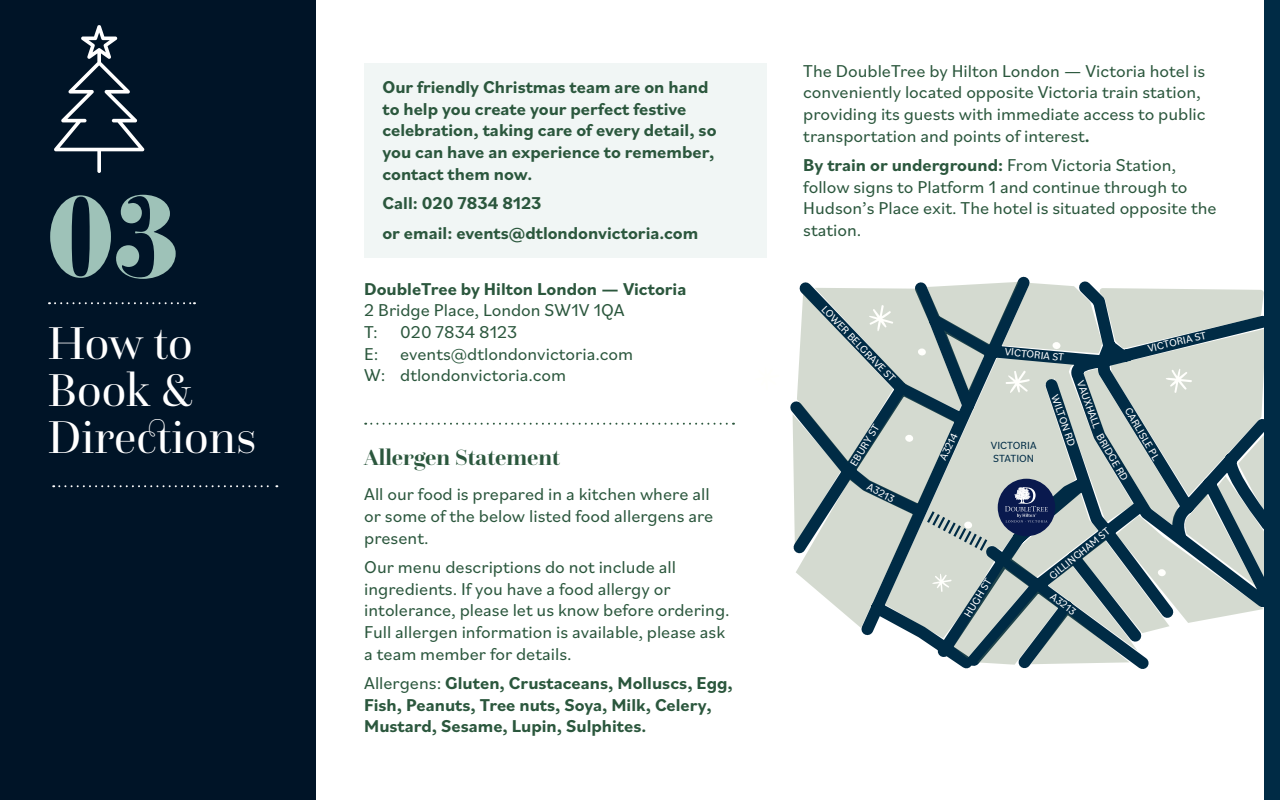
<style>
.page{position:relative;width:1280px;height:800px;background:#fff}
.page>*{position:absolute;margin:0;border:0;box-sizing:border-box;transform-origin:0 0}
.t1{font:100px "Eloquent JF Pro";color:#9ec2b8}
.t2{font:48px/47px "Questa Grande";color:#fff}
.t3{font:700 23px "Questa Grande";color:#2b573d}
.t4{font:18px/21.6px "Bilo";color:#2b573d}
.t5{font:700 18px/21.6px "Bilo";color:#2b573d}
.t6{font:10.8px "Bilo";color:#fff}
.t7{font:10.8px/13px "Bilo";color:#002b45}
.s1{font-weight:400}
.s2{font-weight:700}
</style>
<div class="page">
<div style="left:364px;top:63px;width:403px;height:195px;background:#f1f6f5"></div>
<div style="left:0;top:0;width:316px;height:800px;background:#001427"></div>
<svg style="left:49px;top:302px;width:146px;height:2px"></svg>
<svg style="left:54px;top:25px;width:91px;height:148px"></svg>
<svg style="left:53px;top:485px;width:224px;height:2px"></svg>
<svg style="left:365px;top:423px;width:369px;height:2px"></svg>
<svg style="left:793px;top:282px;width:471px;height:383px;background:#a7b4b4"></svg>
<div style="left:1264px;top:0;width:16px;height:800px;background:#002b45"></div>
<h1 class="t1" style="left:48px;top:184px;width:134px">03</h1>
<h2 class="t2" style="left:48px;top:320px;width:210px">How to<br>Book &amp;<br>Directions</h2>
<p class="t5" style="left:382px;top:76px;width:336px">Our friendly Christmas team are on hand to help you create your perfect festive celebration, taking care of every detail, so you can have an experience to remember, contact them now.</p>
<p class="t5" style="left:382px;top:188px;width:317px;line-height:29.6px">Call: 020 7834 8123<br>or email: events@dtlondonvictoria.com</p>
<p class="t5" style="left:364px;top:277px;width:324px">DoubleTree by Hilton London — Victoria</p>
<p class="t4" style="left:364px;top:299px;width:270px">2 Bridge Place, London SW1V 1QA<br>T: 020 7834 8123<br>E: events@dtlondonvictoria.com<br>W: dtlondonvictoria.com</p>
<p class="t3" style="left:364px;top:444px;width:197px">Allergen Statement</p>
<p class="t4" style="left:364px;top:483px;width:351px">All our food is prepared in a kitchen where all or some of the below listed food allergens are present.</p>
<p class="t4" style="left:364px;top:556px;width:367px">Our menu descriptions do not include all ingredients. If you have a food allergy or intolerance, please let us know before ordering.<br>Full allergen information is available, please ask a team member for details.</p>
<p class="t5" style="left:364px;top:672px;width:370px"><span class="s1">Allergens:</span> Gluten, Crustaceans, Molluscs, Egg,<br>Fish, Peanuts, Tree nuts, Soya, Milk, Celery,<br>Mustard, Sesame, Lupin, Sulphites.</p>
<p class="t4" style="left:803px;top:59px;width:404px">The DoubleTree by Hilton London — Victoria hotel is conveniently located opposite Victoria train station, providing its guests with immediate access to public transportation and points of interest<span class="s2">.</span></p>
<p class="t4" style="left:803px;top:154px;width:415px"><span class="s2">By train or underground:</span> From Victoria Station, follow signs to Platform 1 and continue through to Hudson’s Place exit. The hotel is situated opposite the station.</p>
<p class="t6" style="left:829px;top:302px;width:103px;rotate:46deg">LOWER BELGRAVE ST</p>
<p class="t6" style="left:847px;top:461px;width:47px;rotate:-59deg">EBURY ST</p>
<p class="t6" style="left:871px;top:480px;width:30px;rotate:27deg">A3213</p>
<p class="t6" style="left:936px;top:456px;width:31px;rotate:-64deg">A3214</p>
<p class="t6" style="left:1006px;top:344px;width:61px;rotate:6deg">VICTORIA ST</p>
<p class="t6" style="left:1146px;top:341px;width:61px;rotate:-13deg">VICTORIA ST</p>
<p class="t7" style="left:991px;top:439px;width:47px">VICTORIA<br>STATION</p>
<p class="t6" style="left:1087px;top:379px;width:51px;rotate:70deg">VAUXHALL</p>
<p class="t6" style="left:1062px;top:392px;width:56px;rotate:71deg">WILTON RD</p>
<p class="t6" style="left:1134px;top:405px;width:60px;rotate:60deg">CARLISLE PL</p>
<p class="t6" style="left:1106px;top:431px;width:54px;rotate:60deg">BRIDGE RD</p>
<p class="t6" style="left:960px;top:612px;width:45px;rotate:-59deg">HUGH ST</p>
<p class="t6" style="left:1046px;top:571px;width:77px;rotate:-39deg">GILLINGHAM ST</p>
<p class="t6" style="left:1056px;top:589px;width:30px;rotate:37deg">A3213</p>
</div>
